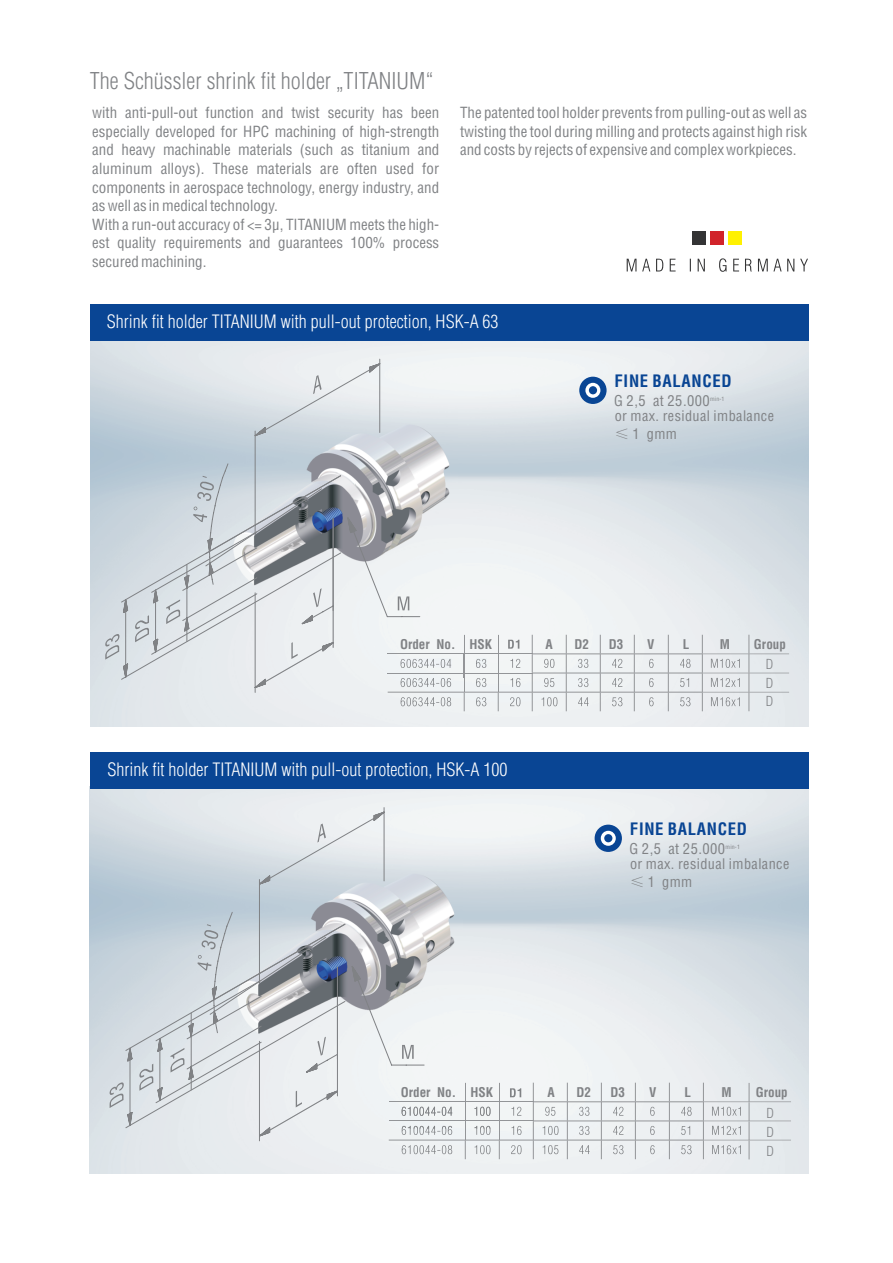
<style>
.page{position:relative;width:893px;height:1263px;background:#fff}
.page>*{position:absolute;margin:0;border:0;box-sizing:border-box;transform-origin:0 0}
.t1{font:300 condensed 22.65px "Helvetica LT Std";color:#808285}
.t2{font:300 condensed 18px "Helvetica LT Std";color:#fff}
.t3{font:700 condensed 16.8px "Helvetica LT Std";letter-spacing:.04em;color:#094594}
.t4{font:condensed 15px/18.6px "Helvetica LT Std";color:#808285}
.t5{font:condensed 14.55px "Helvetica LT Std";letter-spacing:.03em;color:#808285}
.t6{font:condensed 14.25px/17.7px "Helvetica LT Std";letter-spacing:.03em;color:#808285}
.t7{font:300 condensed 13.5px "Helvetica LT Std";color:#808285}
.t8{font:700 condensed 13.05px "Helvetica LT Std";color:#808285}
.t9{font:condensed 5.85px "Helvetica LT Std";letter-spacing:.03em;color:#808285}
.s1{font-family:"Sim Sun";font-stretch:normal}
</style>
<div class="page">
<img style="left:90px;top:340px;width:718px;height:387px">
<img style="left:90px;top:788px;width:718px;height:385px">
<svg style="left:627px;top:258px;width:181px;height:14px"></svg>
<div style="left:692px;top:231px;width:14px;height:13px;background:#343435"></div>
<div style="left:710px;top:231px;width:14px;height:13px;background:#d1232a"></div>
<div style="left:728px;top:231px;width:13px;height:13px;background:#fff101"></div>
<div style="left:90px;top:304px;width:718px;height:36px;background:#094594"></div>
<hr style="left:702px;top:653px;width:87px;height:1px;background:#939598">
<hr style="left:702px;top:673px;width:87px;height:1px;background:#939598">
<hr style="left:702px;top:692px;width:87px;height:1px;background:#939598">
<svg style="left:749px;top:635px;width:1px;height:76px"></svg>
<div style="left:90px;top:752px;width:718px;height:36px;background:#094594"></div>
<hr style="left:703px;top:1101px;width:88px;height:1px;background:#939598">
<hr style="left:703px;top:1120px;width:88px;height:1px;background:#939598">
<hr style="left:703px;top:1140px;width:88px;height:1px;background:#939598">
<svg style="left:749px;top:1083px;width:1px;height:76px"></svg>
<svg style="left:105px;top:359px;width:635px;height:352px"></svg>
<svg style="left:125px;top:923px;width:14px;height:205px;background:#ced7df"></svg>
<svg style="left:110px;top:1047px;width:22px;height:79px;background:#ccd3d8"></svg>
<svg style="left:139px;top:807px;width:602px;height:352px"></svg>
<h1 class="t1" style="left:90px;top:73px;width:345px">The Schüssler shrink fit holder „TITANIUM“</h1>
<p class="t4" style="left:92px;top:106px;width:349px">with anti-pull-out function and twist security has been especially developed for HPC machining of high-strength and heavy machinable materials (such as titanium and aluminum alloys). These materials are often used for components in aerospace technology, energy industry, and as well as in medical technology.<br>With a run-out accuracy of &lt;= 3µ, TITANIUM meets the high&shy;est quality requirements and guarantees 100% process secured machining.</p>
<p class="t4" style="left:460px;top:106px;width:349px;text-align:justify">The patented tool holder prevents from pulling-out as well as twisting the tool during milling and protects against high risk and costs by rejects of expensive and complex workpieces.</p>
<p class="t2" style="left:107px;top:315px;width:393px">Shrink fit holder TITANIUM with pull-out protection, HSK-A 63</p>
<p class="t3" style="left:615px;top:375px;width:119px">FINE BALANCED</p>
<p class="t5" style="left:614px;top:395px;width:97px">G 2,5 at 25.000</p>
<p class="t9" style="left:710px;top:397px;width:16px">min-1</p>
<p class="t6" style="left:615px;top:409px;width:161px">or max. residual imbalance <span class="s1">≤</span> 1 gmm</p>
<p class="t8" style="left:400px;top:639px;width:94px">Order No. HSK</p>
<p class="t2" style="left:108px;top:763px;width:401px">Shrink fit holder TITANIUM with pull-out protection, HSK-A 100</p>
<p class="t8" style="left:545px;top:639px;width:9px">A</p>
<p class="t8" style="left:575px;top:639px;width:16px">D2</p>
<p class="t8" style="left:609px;top:639px;width:16px">D3</p>
<p class="t8" style="left:647px;top:639px;width:9px">V</p>
<p class="t8" style="left:683px;top:639px;width:8px">L</p>
<p class="t8" style="left:720px;top:639px;width:12px">M</p>
<p class="t8" style="left:754px;top:639px;width:34px">Group</p>
<p class="t7" style="left:766px;top:659px;width:9px">D</p>
<p class="t7" style="left:766px;top:678px;width:9px">D</p>
<p class="t7" style="left:766px;top:697px;width:9px">D</p>
<p class="t3" style="left:630px;top:823px;width:119px">FINE BALANCED</p>
<p class="t5" style="left:629px;top:843px;width:97px">G 2,5 at 25.000</p>
<p class="t9" style="left:726px;top:845px;width:16px">min-1</p>
<p class="t6" style="left:630px;top:857px;width:161px">or max. residual imbalance <span class="s1">≤</span> 1 gmm</p>
<p class="t8" style="left:401px;top:1088px;width:94px">Order No. HSK</p>
<p class="t8" style="left:547px;top:1088px;width:9px">A</p>
<p class="t8" style="left:576px;top:1088px;width:16px">D2</p>
<p class="t8" style="left:611px;top:1088px;width:16px">D3</p>
<p class="t8" style="left:649px;top:1088px;width:9px">V</p>
<p class="t8" style="left:685px;top:1088px;width:8px">L</p>
<p class="t8" style="left:721px;top:1088px;width:12px">M</p>
<p class="t8" style="left:756px;top:1088px;width:34px">Group</p>
<p class="t7" style="left:766px;top:1108px;width:9px">D</p>
<p class="t7" style="left:766px;top:1127px;width:9px">D</p>
<p class="t7" style="left:766px;top:1146px;width:9px">D</p>
</div>
